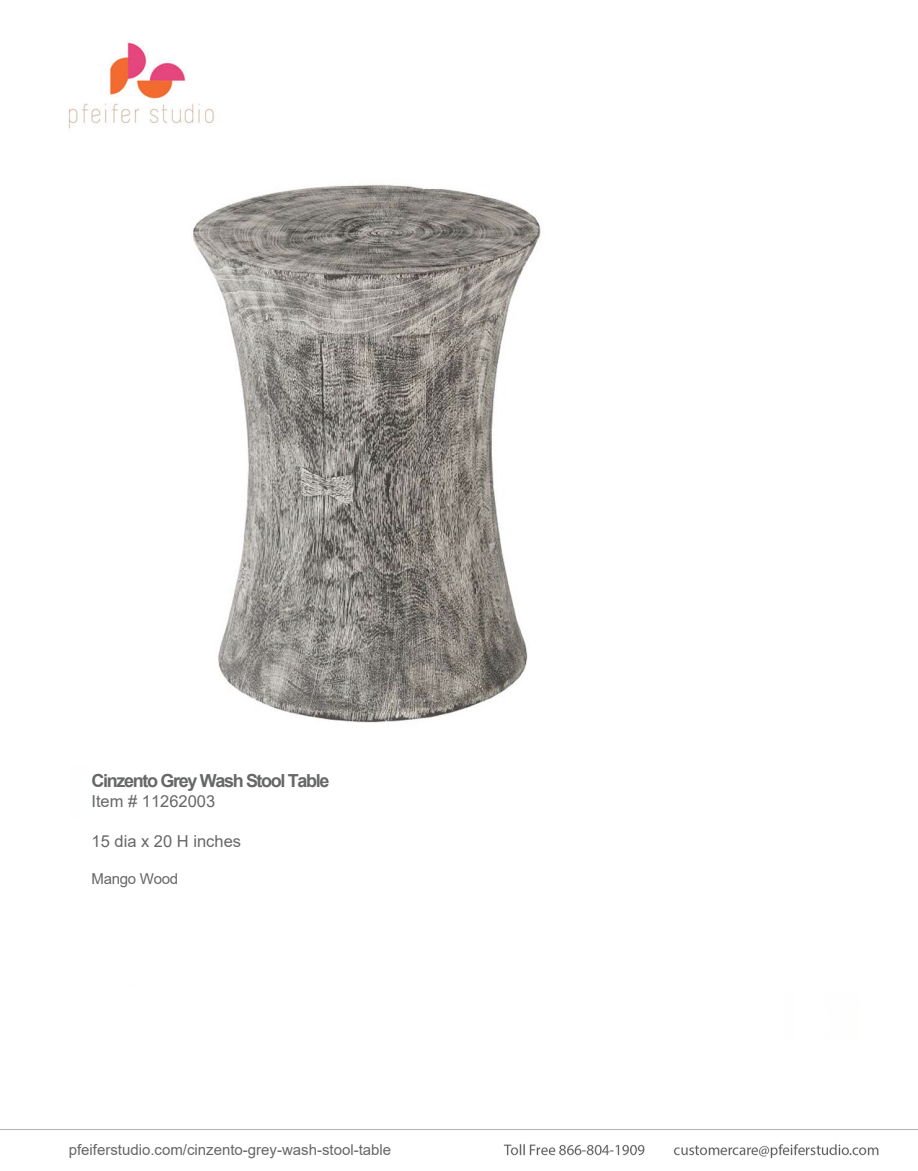
<style>
.page{position:relative;width:918px;height:1171px;background:#fff}
.page>*{position:absolute;margin:0;border:0;box-sizing:border-box;transform-origin:0 0}
.t1{font:700 18px "Arial";letter-spacing:-.075em;color:#666767}
.t2{font:16.5px "Arial";color:#666767}
.t3{font:15px "Arial";color:#666}
.t4{font:15px "Arial";letter-spacing:-.02em;color:#666767}
</style>
<div class="page">
<img style="left:0;top:42px;width:918px;height:1117px">
<img style="left:62px;top:140px;width:619px;height:616px">
<p class="t1" style="left:92px;top:768px;width:239px">Cinzento Grey Wash Stool Table</p>
<p class="t2" style="left:92px;top:790px;width:125px">Item # 11262003</p>
<p class="t2" style="left:92px;top:829px;width:151px">15 dia x 20 H inches</p>
<p class="t4" style="left:92px;top:869px;width:88px">Mango Wood</p>
<p class="t3" style="left:69px;top:1139px;width:324px">pfeiferstudio.com/cinzento-grey-wash-stool-table</p>
</div>
